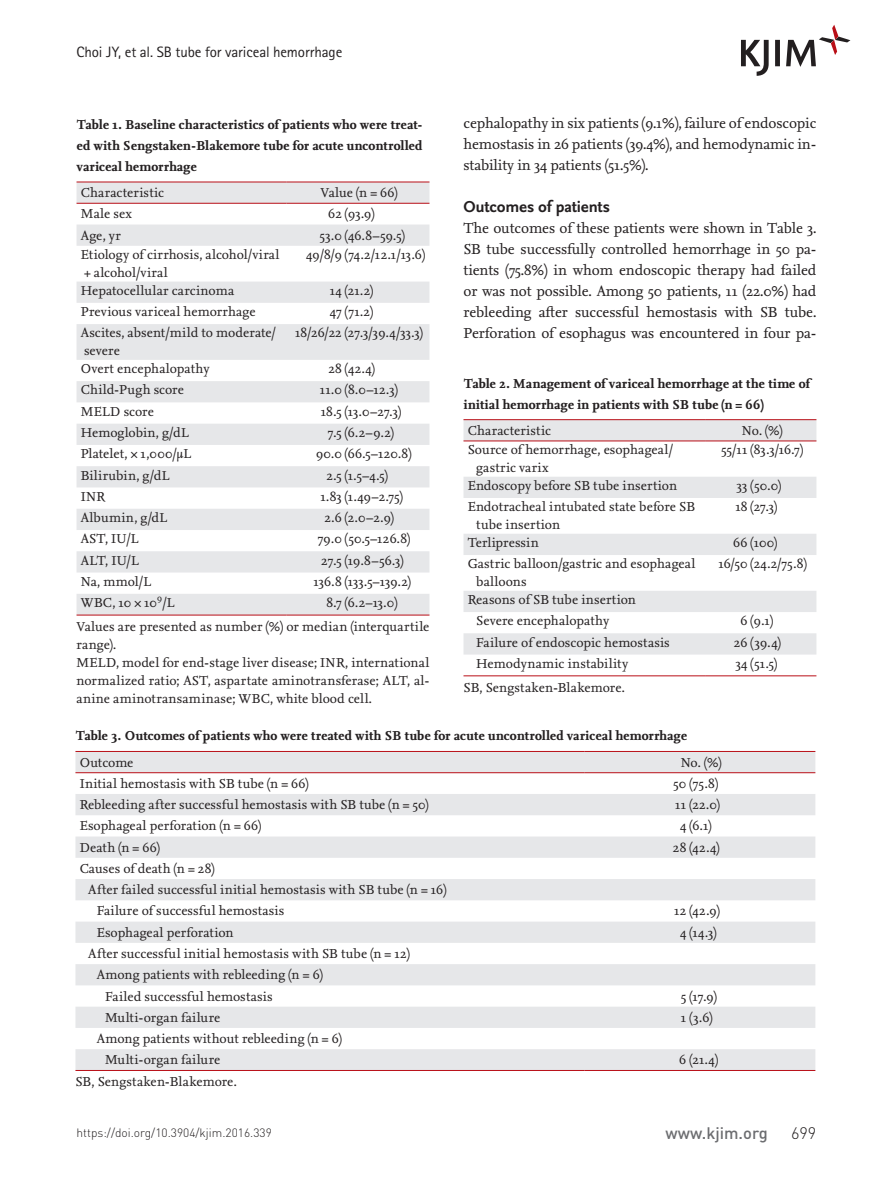
<style>
.page{position:relative;width:893px;height:1191px;background:#fff}
.page>*{position:absolute;margin:0;border:0;box-sizing:border-box;transform-origin:0 0}
.제목2{font:700 16.5px "Nexus Sans";letter-spacing:-.01em;color:#231f20}
.t1{font:500 16.5px "DIN Pro";color:#6c6d70}
.t2{font:300 16.5px "DIN Pro";color:#231f20}
.제목밑본문{font:15px/21px "Nexus Serif";letter-spacing:-.01em;color:#231f20;text-align:justify}
.t3{font:15px "Rotis Sans Serif Std";letter-spacing:-.01em;color:#231f20}
.테이블{font:13.5px/18px "Nexus Serif";letter-spacing:.005em;color:#231f20}
.테이블제목{font:700 13.5px/21px "Nexus Serif";color:#231f20}
.t4{font:300 12px "DIN Pro";color:#231f20}
</style>
<div class="page">
<svg style="left:741px;top:25px;width:109px;height:51px"></svg>
<svg style="left:463px;top:420px;width:353px;height:234px"></svg>
<hr style="left:463px;top:419px;width:243px;height:1px;background:#b90f17">
<hr style="left:706px;top:419px;width:110px;height:1px;background:#b90f17">
<hr style="left:463px;top:440px;width:243px;height:1px;background:#b90f17">
<hr style="left:706px;top:440px;width:110px;height:1px;background:#b90f17">
<hr style="left:463px;top:675px;width:243px;height:1px;background:#b90f17">
<hr style="left:706px;top:675px;width:110px;height:1px;background:#b90f17">
<svg style="left:75px;top:752px;width:740px;height:318px;fill:#e6e7e9"></svg>
<hr style="left:75px;top:751px;width:510px;height:1px;background:#b90f17">
<hr style="left:585px;top:751px;width:230px;height:1px;background:#b90f17">
<hr style="left:75px;top:772px;width:510px;height:1px;background:#b90f17">
<hr style="left:585px;top:772px;width:230px;height:1px;background:#b90f17">
<hr style="left:75px;top:1070px;width:510px;height:1px;background:#b90f17">
<hr style="left:585px;top:1070px;width:230px;height:1px;background:#b90f17">
<svg style="left:77px;top:183px;width:352px;height:431px;fill:#e7e8ea"></svg>
<hr style="left:77px;top:182px;width:210px;height:1px;background:#b90f17">
<hr style="left:287px;top:182px;width:142px;height:1px;background:#b90f17">
<hr style="left:77px;top:203px;width:210px;height:1px;background:#b90f17">
<hr style="left:287px;top:203px;width:142px;height:1px;background:#b90f17">
<hr style="left:77px;top:614px;width:210px;height:1px;background:#b90f17">
<hr style="left:287px;top:614px;width:142px;height:1px;background:#b90f17">
<p class="t3" style="left:77px;top:43px;width:267px">Choi JY, et al. SB tube for variceal hemorrhage</p>
<p class="제목밑본문" style="left:463px;top:112px;width:354px">cephalopathy in six patients (9.1%), failure of endoscopic hemostasis in 26 patients (39.4%), and hemodynamic in&shy;stability in 34 patients (51.5%).</p>
<p class="제목2" style="left:463px;top:196px;width:148px">Outcomes of patients</p>
<p class="제목밑본문" style="left:463px;top:217px;width:354px">The outcomes of these patients were shown in Table 3.<br>SB tube successfully controlled hemorrhage in 50 pa&shy;tients (75.8%) in whom endoscopic therapy had failed or was not possible. Among 50 patients, 11 (22.0%) had rebleeding after successful hemostasis with SB tube.<br>Perforation of esophagus was encountered in four pa-</p>
<p class="테이블제목" style="left:463px;top:372px;width:348px">Table 2. Management of variceal hemorrhage at the time of initial hemorrhage in patients with SB tube (n = 66)</p>
<p class="테이블" style="left:468px;top:421px;width:85px">Characteristic</p>
<p class="테이블" style="left:742px;top:421px;width:42px">No. (%)</p>
<p class="테이블" style="left:476px;top:441px;width:198px;text-indent:-9px">Source of hemorrhage, esophageal/ gastric varix</p>
<p class="테이블" style="left:721px;top:441px;width:83px">55/11 (83.3/16.7)</p>
<p class="테이블" style="left:468px;top:476px;width:211px">Endoscopy before SB tube insertion</p>
<p class="테이블" style="left:737px;top:476px;width:46px">33 (50.0)</p>
<p class="테이블" style="left:476px;top:498px;width:220px;text-indent:-9px">Endotracheal intubated state before SB tube insertion</p>
<p class="테이블" style="left:735px;top:498px;width:43px">18 (27.3)</p>
<p class="테이블" style="left:468px;top:533px;width:73px">Terlipressin</p>
<p class="테이블" style="left:733px;top:533px;width:45px">66 (100)</p>
<p class="테이블" style="left:476px;top:555px;width:221px;text-indent:-9px">Gastric balloon/gastric and esophageal balloons</p>
<p class="테이블" style="left:718px;top:555px;width:90px">16/50 (24.2/75.8)</p>
<p class="테이블" style="left:468px;top:590px;width:170px">Reasons of SB tube insertion</p>
<p class="테이블" style="left:476px;top:612px;width:134px">Severe encephalopathy</p>
<p class="테이블" style="left:740px;top:612px;width:34px">6 (9.1)</p>
<p class="테이블" style="left:476px;top:633px;width:195px">Failure of endoscopic hemostasis</p>
<p class="테이블" style="left:734px;top:633px;width:49px">26 (39.4)</p>
<p class="테이블" style="left:476px;top:654px;width:153px">Hemodynamic instability</p>
<p class="테이블" style="left:736px;top:654px;width:43px">34 (51.5)</p>
<p class="테이블" style="left:463px;top:678px;width:163px">SB, Sengstaken-Blakemore.</p>
<p class="테이블제목" style="left:75px;top:725px;width:613px">Table 3. Outcomes of patients who were treated with SB tube for acute uncontrolled variceal hemorrhage</p>
<p class="테이블" style="left:80px;top:753px;width:55px">Outcome</p>
<p class="테이블" style="left:681px;top:753px;width:42px">No. (%)</p>
<p class="테이블" style="left:80px;top:774px;width:230px">Initial hemostasis with SB tube (n = 66)</p>
<p class="테이블" style="left:674px;top:774px;width:46px">50 (75.8)</p>
<p class="테이블" style="left:80px;top:795px;width:350px">Rebleeding after successful hemostasis with SB tube (n = 50)</p>
<p class="테이블" style="left:675px;top:795px;width:46px">11 (22.0)</p>
<p class="테이블" style="left:80px;top:816px;width:183px">Esophageal perforation (n = 66)</p>
<p class="테이블" style="left:680px;top:816px;width:33px">4 (6.1)</p>
<p class="테이블" style="left:80px;top:838px;width:82px">Death (n = 66)</p>
<p class="테이블" style="left:673px;top:838px;width:48px">28 (42.4)</p>
<p class="테이블" style="left:80px;top:859px;width:136px">Causes of death (n = 28)</p>
<p class="테이블" style="left:88px;top:880px;width:360px">After failed successful initial hemostasis with SB tube (n = 16)</p>
<p class="테이블" style="left:97px;top:901px;width:189px">Failure of successful hemostasis</p>
<p class="테이블" style="left:674px;top:901px;width:47px">12 (42.9)</p>
<p class="테이블" style="left:97px;top:923px;width:138px">Esophageal perforation</p>
<p class="테이블" style="left:680px;top:923px;width:38px">4 (14.3)</p>
<p class="테이블" style="left:88px;top:944px;width:323px">After successful initial hemostasis with SB tube (n = 12)</p>
<p class="테이블" style="left:97px;top:965px;width:228px">Among patients with rebleeding (n = 6)</p>
<p class="테이블" style="left:105px;top:987px;width:169px">Failed successful hemostasis</p>
<p class="테이블" style="left:681px;top:987px;width:37px">5 (17.9)</p>
<p class="테이블" style="left:105px;top:1008px;width:117px">Multi-organ failure</p>
<p class="테이블" style="left:681px;top:1008px;width:33px">1 (3.6)</p>
<p class="테이블" style="left:97px;top:1029px;width:247px">Among patients without rebleeding (n = 6)</p>
<p class="테이블" style="left:105px;top:1050px;width:117px">Multi-organ failure</p>
<p class="테이블" style="left:679px;top:1050px;width:40px">6 (21.4)</p>
<p class="테이블" style="left:75px;top:1072px;width:163px">SB, Sengstaken-Blakemore.</p>
<p class="테이블제목" style="left:77px;top:114px;width:347px;text-align:justify">Table 1. Baseline characteristics of patients who were treat&shy;ed with Sengstaken-Blakemore tube for acute uncontrolled variceal hemorrhage</p>
<p class="테이블" style="left:81px;top:183px;width:85px">Characteristic</p>
<p class="테이블" style="left:320px;top:183px;width:79px">Value (n = 66)</p>
<p class="테이블" style="left:81px;top:205px;width:53px">Male sex</p>
<p class="테이블" style="left:328px;top:205px;width:48px">62 (93.9)</p>
<p class="테이블" style="left:81px;top:226px;width:42px">Age, yr</p>
<p class="테이블" style="left:320px;top:226px;width:86px">53.0 (46.8–59.5)</p>
<p class="테이블" style="left:81px;top:245px;width:200px">Etiology of cirrhosis, alcohol/viral</p>
<p class="테이블" style="left:84px;top:263px;width:85px">+ alcohol/viral</p>
<p class="테이블" style="left:306px;top:245px;width:120px">49/8/9 (74.2/12.1/13.6)</p>
<p class="테이블" style="left:81px;top:281px;width:155px">Hepatocellular carcinoma</p>
<p class="테이블" style="left:330px;top:281px;width:45px">14 (21.2)</p>
<p class="테이블" style="left:81px;top:302px;width:176px">Previous variceal hemorrhage</p>
<p class="테이블" style="left:330px;top:302px;width:45px">47 (71.2)</p>
<p class="테이블" style="left:81px;top:324px;width:197px">Ascites, absent/mild to moderate/</p>
<p class="테이블" style="left:84px;top:342px;width:37px">severe</p>
<p class="테이블" style="left:295px;top:324px;width:129px">18/26/22 (27.3/39.4/33.3)</p>
<p class="테이블" style="left:81px;top:359px;width:130px">Overt encephalopathy</p>
<p class="테이블" style="left:328px;top:359px;width:48px">28 (42.4)</p>
<p class="테이블" style="left:81px;top:381px;width:105px">Child-Pugh score</p>
<p class="테이블" style="left:320px;top:381px;width:80px">11.0 (8.0–12.3)</p>
<p class="테이블" style="left:81px;top:402px;width:75px">MELD score</p>
<p class="테이블" style="left:321px;top:402px;width:82px">18.5 (13.0–27.3)</p>
<p class="테이블" style="left:81px;top:423px;width:110px">Hemoglobin, g/dL</p>
<p class="테이블" style="left:328px;top:423px;width:68px">7.5 (6.2–9.2)</p>
<p class="테이블" style="left:81px;top:444px;width:112px">Platelet, × 1,000/μL</p>
<p class="테이블" style="left:316px;top:444px;width:97px">90.0 (66.5–120.8)</p>
<p class="테이블" style="left:81px;top:466px;width:90px">Bilirubin, g/dL</p>
<p class="테이블" style="left:326px;top:466px;width:63px">2.5 (1.5–4.5)</p>
<p class="테이블" style="left:81px;top:487px;width:26px">INR</p>
<p class="테이블" style="left:320px;top:487px;width:84px">1.83 (1.49–2.75)</p>
<p class="테이블" style="left:81px;top:508px;width:88px">Albumin, g/dL</p>
<p class="테이블" style="left:324px;top:508px;width:71px">2.6 (2.0–2.9)</p>
<p class="테이블" style="left:81px;top:530px;width:59px">AST, IU/L</p>
<p class="테이블" style="left:318px;top:530px;width:94px">79.0 (50.5–126.8)</p>
<p class="테이블" style="left:81px;top:551px;width:60px">ALT, IU/L</p>
<p class="테이블" style="left:321px;top:551px;width:84px">27.5 (19.8–56.3)</p>
<p class="테이블" style="left:81px;top:572px;width:72px">Na, mmol/L</p>
<p class="테이블" style="left:314px;top:572px;width:99px">136.8 (133.5–139.2)</p>
<p class="테이블" style="left:81px;top:593px;width:95px">WBC, 10 × 10<sup>9</sup>/L</p>
<p class="테이블" style="left:326px;top:593px;width:73px">8.7 (6.2–13.0)</p>
<p class="테이블" style="left:77px;top:617px;width:354px">Values are presented as number (%) or median (interquartile range).</p>
<p class="테이블" style="left:77px;top:653px;width:354px;text-align:justify">MELD, model for end-stage liver disease; INR, international normalized ratio; AST, aspartate aminotransferase; ALT, al&shy;anine aminotransaminase; WBC, white blood cell.</p>
<p class="t4" style="left:77px;top:1124px;width:197px">https://doi.org/10.3904/kjim.2016.339</p>
<p class="t1" style="left:666px;top:1121px;width:104px">www.kjim.org</p>
<p class="t2" style="left:791px;top:1121px;width:27px">699</p>
</div>
